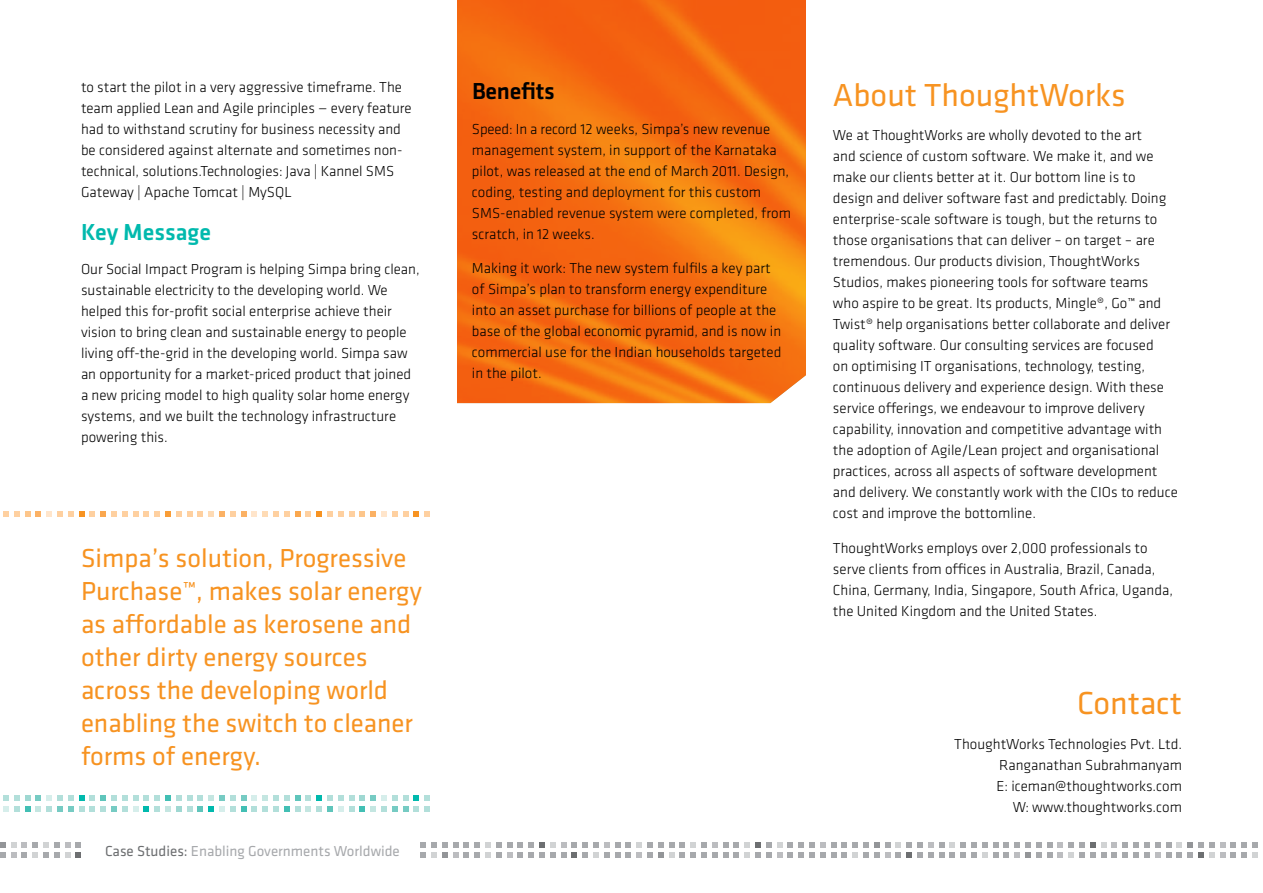
<style>
.page{position:relative;width:1263px;height:893px;background:#fff}
.page>*{position:absolute;margin:0;border:0;box-sizing:border-box;transform-origin:0 0}
.t1{font:33px "Klavika";color:#f79321}
.t2{font:27px/33px "Klavika";color:#f79321}
.t3{font:500 24px "Klavika";color:#00b9ad}
.t4{font:500 24px "Klavika";letter-spacing:-.01em;color:#000}
.t5{font:300 15px/21px "Klavika";color:#000}
.t6{font:15px "Klavika";color:#a7a9ac}
.s1{color:#6d6f71}
</style>
<div class="page">
<svg style="left:0;top:842px;width:5px;height:5px"></svg>
<svg style="left:0;top:853px;width:5px;height:5px"></svg>
<svg style="left:11px;top:842px;width:5px;height:5px"></svg>
<svg style="left:11px;top:853px;width:5px;height:5px"></svg>
<svg style="left:22px;top:842px;width:37px;height:5px"></svg>
<svg style="left:22px;top:853px;width:37px;height:5px"></svg>
<svg style="left:65px;top:842px;width:5px;height:5px"></svg>
<svg style="left:65px;top:853px;width:5px;height:5px"></svg>
<svg style="left:76px;top:842px;width:5px;height:5px"></svg>
<svg style="left:76px;top:853px;width:5px;height:5px"></svg>
<svg style="left:420px;top:853px;width:27px;height:5px"></svg>
<svg style="left:453px;top:853px;width:5px;height:5px"></svg>
<svg style="left:464px;top:853px;width:37px;height:5px"></svg>
<svg style="left:507px;top:853px;width:5px;height:5px"></svg>
<svg style="left:518px;top:853px;width:37px;height:5px"></svg>
<svg style="left:561px;top:853px;width:5px;height:5px"></svg>
<svg style="left:572px;top:853px;width:37px;height:5px"></svg>
<svg style="left:615px;top:853px;width:5px;height:5px"></svg>
<svg style="left:626px;top:853px;width:37px;height:5px"></svg>
<svg style="left:669px;top:853px;width:5px;height:5px"></svg>
<svg style="left:680px;top:853px;width:37px;height:5px"></svg>
<svg style="left:723px;top:853px;width:5px;height:5px"></svg>
<svg style="left:734px;top:853px;width:37px;height:5px"></svg>
<svg style="left:777px;top:853px;width:5px;height:5px"></svg>
<svg style="left:788px;top:853px;width:37px;height:5px"></svg>
<svg style="left:831px;top:853px;width:5px;height:5px"></svg>
<svg style="left:842px;top:853px;width:37px;height:5px"></svg>
<svg style="left:885px;top:853px;width:5px;height:5px"></svg>
<svg style="left:896px;top:853px;width:37px;height:5px"></svg>
<svg style="left:939px;top:853px;width:5px;height:5px"></svg>
<svg style="left:950px;top:853px;width:37px;height:5px"></svg>
<svg style="left:993px;top:853px;width:5px;height:5px"></svg>
<svg style="left:1004px;top:853px;width:37px;height:5px"></svg>
<svg style="left:1047px;top:853px;width:5px;height:5px"></svg>
<svg style="left:1058px;top:853px;width:37px;height:5px"></svg>
<svg style="left:1101px;top:853px;width:5px;height:5px"></svg>
<svg style="left:1112px;top:853px;width:37px;height:5px"></svg>
<svg style="left:1155px;top:853px;width:5px;height:5px"></svg>
<svg style="left:1166px;top:853px;width:37px;height:5px"></svg>
<svg style="left:1209px;top:853px;width:5px;height:5px"></svg>
<svg style="left:420px;top:842px;width:27px;height:5px"></svg>
<svg style="left:453px;top:842px;width:5px;height:5px"></svg>
<svg style="left:464px;top:842px;width:37px;height:5px"></svg>
<svg style="left:507px;top:842px;width:5px;height:5px"></svg>
<svg style="left:518px;top:842px;width:37px;height:5px"></svg>
<svg style="left:561px;top:842px;width:5px;height:5px"></svg>
<svg style="left:572px;top:842px;width:37px;height:5px"></svg>
<svg style="left:615px;top:842px;width:5px;height:5px"></svg>
<svg style="left:626px;top:842px;width:37px;height:5px"></svg>
<svg style="left:669px;top:842px;width:5px;height:5px"></svg>
<svg style="left:680px;top:842px;width:37px;height:5px"></svg>
<svg style="left:723px;top:842px;width:5px;height:5px"></svg>
<svg style="left:734px;top:842px;width:37px;height:5px"></svg>
<svg style="left:777px;top:842px;width:5px;height:5px"></svg>
<svg style="left:788px;top:842px;width:37px;height:5px"></svg>
<svg style="left:831px;top:842px;width:5px;height:5px"></svg>
<svg style="left:842px;top:842px;width:37px;height:5px"></svg>
<svg style="left:885px;top:842px;width:5px;height:5px"></svg>
<svg style="left:896px;top:842px;width:37px;height:5px"></svg>
<svg style="left:939px;top:842px;width:5px;height:5px"></svg>
<svg style="left:950px;top:842px;width:37px;height:5px"></svg>
<svg style="left:993px;top:842px;width:5px;height:5px"></svg>
<svg style="left:1004px;top:842px;width:37px;height:5px"></svg>
<svg style="left:1047px;top:842px;width:5px;height:5px"></svg>
<svg style="left:1058px;top:842px;width:37px;height:5px"></svg>
<svg style="left:1101px;top:842px;width:5px;height:5px"></svg>
<svg style="left:1112px;top:842px;width:37px;height:5px"></svg>
<svg style="left:1155px;top:842px;width:5px;height:5px"></svg>
<svg style="left:1166px;top:842px;width:37px;height:5px"></svg>
<svg style="left:1209px;top:842px;width:5px;height:5px"></svg>
<svg style="left:1220px;top:842px;width:37px;height:5px"></svg>
<svg style="left:1220px;top:853px;width:37px;height:5px"></svg>
<img style="left:457px;top:0;width:349px;height:403px">
<svg style="left:3px;top:512px;width:27px;height:5px"></svg>
<svg style="left:36px;top:512px;width:5px;height:5px"></svg>
<svg style="left:47px;top:512px;width:37px;height:5px"></svg>
<svg style="left:90px;top:512px;width:5px;height:5px"></svg>
<svg style="left:101px;top:512px;width:37px;height:5px"></svg>
<svg style="left:144px;top:512px;width:5px;height:5px"></svg>
<svg style="left:155px;top:512px;width:37px;height:5px"></svg>
<svg style="left:198px;top:512px;width:5px;height:5px"></svg>
<svg style="left:209px;top:512px;width:37px;height:5px"></svg>
<svg style="left:252px;top:512px;width:5px;height:5px"></svg>
<svg style="left:263px;top:512px;width:37px;height:5px"></svg>
<svg style="left:306px;top:512px;width:5px;height:5px"></svg>
<svg style="left:317px;top:512px;width:37px;height:5px"></svg>
<svg style="left:360px;top:512px;width:5px;height:5px"></svg>
<svg style="left:371px;top:512px;width:37px;height:5px"></svg>
<svg style="left:414px;top:512px;width:5px;height:5px"></svg>
<svg style="left:425px;top:512px;width:5px;height:5px"></svg>
<svg style="left:3px;top:796px;width:27px;height:16px"></svg>
<svg style="left:36px;top:796px;width:5px;height:16px"></svg>
<svg style="left:47px;top:796px;width:37px;height:16px"></svg>
<svg style="left:90px;top:796px;width:5px;height:16px"></svg>
<svg style="left:101px;top:796px;width:37px;height:16px"></svg>
<svg style="left:144px;top:796px;width:5px;height:16px"></svg>
<svg style="left:155px;top:796px;width:37px;height:16px"></svg>
<svg style="left:198px;top:796px;width:5px;height:16px"></svg>
<svg style="left:209px;top:796px;width:37px;height:16px"></svg>
<svg style="left:252px;top:796px;width:5px;height:16px"></svg>
<svg style="left:263px;top:796px;width:37px;height:16px"></svg>
<svg style="left:306px;top:796px;width:5px;height:16px"></svg>
<svg style="left:360px;top:807px;width:5px;height:5px"></svg>
<svg style="left:371px;top:807px;width:37px;height:5px"></svg>
<svg style="left:414px;top:807px;width:5px;height:5px"></svg>
<svg style="left:425px;top:807px;width:5px;height:5px"></svg>
<svg style="left:317px;top:796px;width:37px;height:16px"></svg>
<svg style="left:360px;top:796px;width:5px;height:5px"></svg>
<svg style="left:371px;top:796px;width:37px;height:5px"></svg>
<svg style="left:414px;top:796px;width:5px;height:5px"></svg>
<svg style="left:425px;top:796px;width:5px;height:5px"></svg>
<p class="t5" style="left:81px;top:77px;width:332px">to start the pilot in a very aggressive timeframe. The team applied Lean and Agile principles — every feature had to withstand scrutiny for business necessity and be considered against alternate and sometimes non&shy;technical, solutions.Technologies: Java | Kannel SMS Gateway | Apache Tomcat | MySQL</p>
<h3 class="t3" style="left:81px;top:215px;width:131px">Key Message</h3>
<p class="t5" style="left:81px;top:258px;width:340px">Our Social Impact Program is helping Simpa bring clean, sustainable electricity to the developing world. We helped this for-profit social enterprise achieve their vision to bring clean and sustainable energy to people living off-the-grid in the developing world. Simpa saw an opportunity for a market-priced product that joined a new pricing model to high quality solar home energy systems, and we built the technology infrastructure powering this.</p>
<h2 class="t2" style="left:81px;top:541px;width:342px">Simpa’s solution, Progressive<br>Purchase™, makes solar energy as affordable as kerosene and other dirty energy sources across the developing world enabling the switch to cleaner forms of energy.</h2>
<p class="t6" style="left:105px;top:841px;width:296px"><span class="s1">Case Studies:</span> Enabling Governments Worldwide</p>
<h3 class="t4" style="left:472px;top:75px;width:84px">Benefits</h3>
<p class="t5" style="left:472px;top:118px;width:320px">Speed: In a record 12 weeks, Simpa’s new revenue management system, in support of the Karnataka pilot, was released at the end of March 2011. Design, coding, testing and deployment for this custom SMS-enabled revenue system were completed, from scratch, in 12 weeks.</p>
<p class="t5" style="left:472px;top:257px;width:311px">Making it work: The new system fulfils a key part of Simpa’s plan to transform energy expenditure into an asset purchase for billions of people at the base of the global economic pyramid, and is now in commercial use for the Indian households targeted in the pilot.</p>
<h1 class="t1" style="left:833px;top:73px;width:294px">About ThoughtWorks</h1>
<p class="t5" style="left:833px;top:125px;width:346px">We at ThoughtWorks are wholly devoted to the art<br>and science of custom software. We make it, and we make our clients better at it. Our bottom line is to design and deliver software fast and predictably. Doing enterprise-scale software is tough, but the returns to those organisations that can deliver – on target – are tremendous. Our products division, ThoughtWorks Studios, makes pioneering tools for software teams who aspire to be great. Its products, Mingle®, Go™ and Twist® help organisations better collaborate and deliver quality software. Our consulting services are focused<br>on optimising IT organisations, technology, testing, continuous delivery and experience design. With these service offerings, we endeavour to improve delivery capability, innovation and competitive advantage with the adoption of Agile/Lean project and organisational practices, across all aspects of software development and delivery. We constantly work with the CIOs to reduce cost and improve the bottomline.</p>
<p class="t5" style="left:833px;top:537px;width:341px">ThoughtWorks employs over 2,000 professionals to serve clients from offices in Australia, Brazil, Canada, China, Germany, India, Singapore, South Africa, Uganda, the United Kingdom and the United States.</p>
<h1 class="t1" style="left:1077px;top:682px;width:106px">Contact</h1>
<p class="t5" style="left:954px;top:733px;width:229px;text-align:right">ThoughtWorks Technologies Pvt. Ltd.<br>Ranganathan Subrahmanyam<br>E: iceman@thoughtworks.com<br>W: www.thoughtworks.com</p>
</div>
